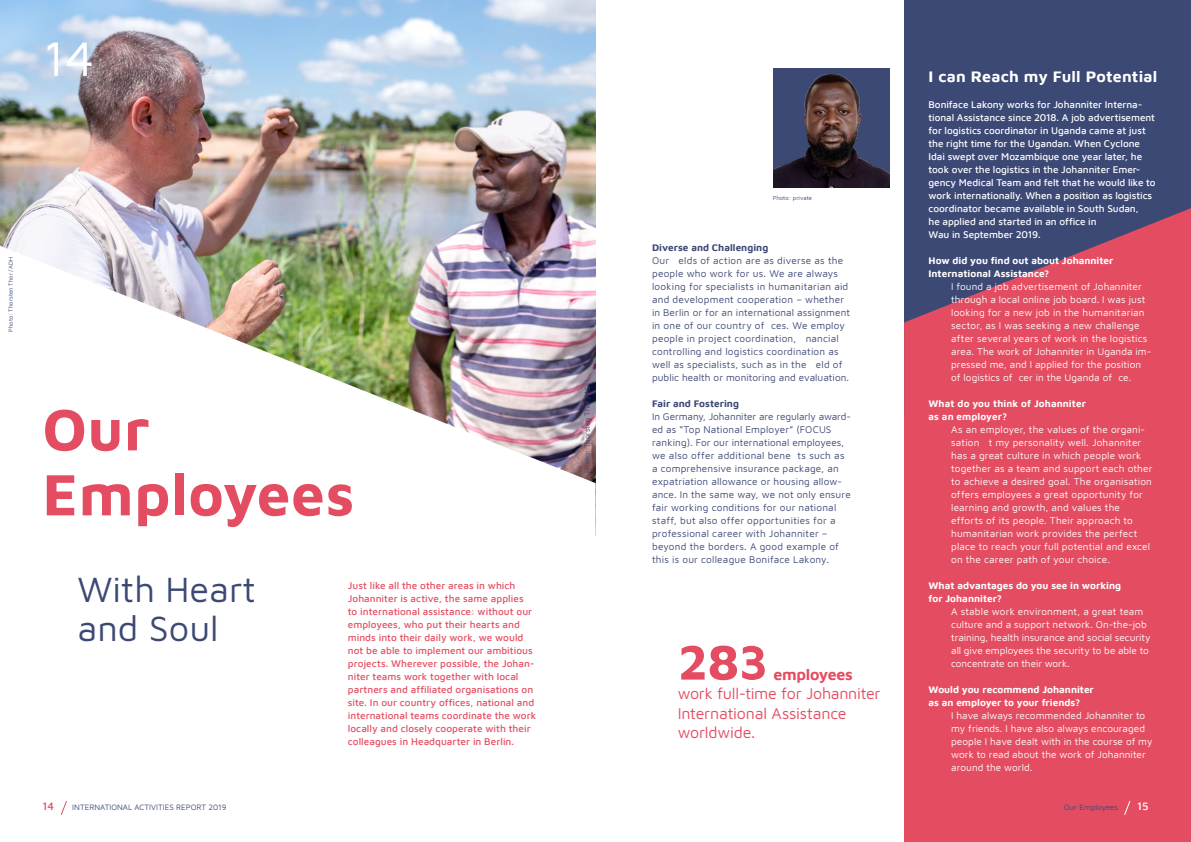
<style>
.page{position:relative;width:1191px;height:842px;background:#fff}
.page>*{position:absolute;margin:0;border:0;box-sizing:border-box;transform-origin:0 0}
.t1{font:700 60px/65px "Maven Pro";letter-spacing:.01em;color:#e44d61}
.t2{font:700 50px "Maven Pro";color:#e44d61}
.t3{font:50px "Maven Pro";color:#fff}
.t4{font:36px/39px "Maven Pro";color:#3d4975}
.t5{font:16px/19.5px "Maven Pro";letter-spacing:-.015em;color:#e44d61}
.t6{font:700 16px "Maven Pro";letter-spacing:.01em;color:#fff}
.t7{font:700 16px "Maven Pro";letter-spacing:-.02em;color:#e44d61}
.t8{font:500 11px "Maven Pro";color:#e44d61}
.t9{font:500 11px "Maven Pro";color:#fff}
.t10{font:10px/13px "Maven Pro";letter-spacing:.005em;color:#fff}
.t11{font:10px/13px "Maven Pro";letter-spacing:.015em;color:#3d4975}
.t12{font:500 10px/13px "Maven Pro";letter-spacing:.005em;color:#e44d61}
.t13{font:500 10px/13px "Maven Pro";letter-spacing:-.005em;color:#fff}
.t14{font:700 10px/13px "Maven Pro";color:#fff}
.t15{font:700 10px "Maven Pro";color:#3d4975}
.t16{font:8px "Maven Pro";color:#3d4975}
.t17{font:7.5px "Maven Pro";color:#3d4975}
.t18{font:6px "Maven Pro";color:#3d4975}
</style>
<div class="page">
<img style="left:0;top:0;width:595px;height:246px">
<img style="left:1px;top:246px;width:594px;height:569px">
<div style="left:904px;top:0;width:287px;height:466px;background:#3d4975"></div>
<svg style="left:904px;top:208px;width:287px;height:210px;fill:#e44d61"></svg>
<div style="left:904px;top:418px;width:287px;height:424px;background:#e44d61"></div>
<svg style="left:61px;top:800px;width:6px;height:15px"></svg>
<svg style="left:1124px;top:800px;width:6px;height:15px"></svg>
<div style="left:773px;top:68px;width:117px;height:119px;background:#3d4975"></div>
<img style="left:773px;top:74px;width:117px;height:113px">
<p class="t18" style="left:7px;top:332px;width:76px;rotate:-90deg">Photo: Thorsten Thor /ADH</p>
<h2 class="t3" style="left:43px;top:24px;width:54px">14</h2>
<h1 class="t1" style="left:43px;top:393px;width:313px">Our<br>Employees</h1>
<h3 class="t4" style="left:77px;top:567px;width:180px">With Heart and Soul</h3>
<p class="t12" style="left:348px;top:578px;width:190px">Just like all the other areas in which Johanniter is active, the same applies<br>to international assistance: without our employees, who put their hearts and minds into their daily work, we would not be able to implement our ambitious projects. Wherever possible, the Johan&shy;niter teams work together with local partners and affiliated organisations on site. In our country offices, national and international teams coordinate the work locally and closely cooperate with their colleagues in Headquarter in Berlin.</p>
<p class="t17" style="left:582px;top:473px;width:95px;rotate:-90deg">Photo: Thorsten Thor /ADH</p>
<p class="t18" style="left:772px;top:194px;width:41px">Photo: private</p>
<p class="t15" style="left:652px;top:240px;width:118px">Diverse and Challenging</p>
<p class="t11" style="left:652px;top:253px;width:200px">Our elds of action are as diverse as the people who work for us. We are always looking for specialists in humanitarian aid and development cooperation – whether in Berlin or for an international assignment in one of our country of ces. We employ people in project coordination, nancial controlling and logistics coordination as well as specialists, such as in the eld of public health or monitoring and evaluation.</p>
<p class="t15" style="left:652px;top:396px;width:88px">Fair and Fostering</p>
<p class="t11" style="left:652px;top:409px;width:200px">In Germany, Johanniter are regularly award&shy;ed as “Top National Employer” (FOCUS ranking). For our international employees, we also offer additional bene ts such as a comprehensive insurance package, an expatriation allowance or housing allow&shy;ance. In the same way, we not only ensure fair working conditions for our national staff, but also offer opportunities for a professional career with Johanniter – beyond the borders. A good example of this is our colleague Boniface Lakony.</p>
<h2 class="t2" style="left:677px;top:627px;width:92px">283</h2>
<h3 class="t7" style="left:773px;top:663px;width:81px">employees</h3>
<h3 class="t5" style="left:677px;top:683px;width:204px">work full-time for Johanniter<br>International Assistance worldwide.</h3>
<h3 class="t6" style="left:928px;top:65px;width:230px">I can Reach my Full Potential</h3>
<p class="t13" style="left:928px;top:97px;width:229px">Boniface Lakony works for Johanniter Interna&shy;tional Assistance since 2018. A job advertisement for logistics coordinator in Uganda came at just the right time for the Ugandan. When Cyclone Idai swept over Mozambique one year later, he took over the logistics in the Johanniter Emer&shy;gency Medical Team and felt that he would like to work internationally. When a position as logistics coordinator became available in South Sudan,<br>he applied and started in an office in<br>Wau in September 2019.</p>
<p class="t14" style="left:928px;top:253px;width:186px">How did you find out about Johanniter<br>International Assistance?</p>
<p class="t10" style="left:951px;top:279px;width:202px">I found a job advertisement of Johanniter through a local online job board. I was just looking for a new job in the humanitarian sector, as I was seeking a new challenge after several years of work in the logistics area. The work of Johanniter in Uganda im&shy;pressed me, and I applied for the position of logistics of cer in the Uganda of ce.</p>
<p class="t14" style="left:928px;top:396px;width:159px">What do you think of Johanniter as an employer?</p>
<p class="t10" style="left:951px;top:422px;width:203px">As an employer, the values of the organi&shy;sation t my personality well. Johanniter has a great culture in which people work together as a team and support each other to achieve a desired goal. The organisation offers employees a great opportunity for learning and growth, and values the efforts of its people. Their approach to humanitarian work provides the perfect place to reach your full potential and excel on the career path of your choice.</p>
<p class="t14" style="left:928px;top:578px;width:194px">What advantages do you see in working for Johanniter?</p>
<p class="t10" style="left:951px;top:604px;width:201px">A stable work environment, a great team culture and a support network. On-the-job training, health insurance and social security all give employees the security to be able to concentrate on their work.</p>
<p class="t14" style="left:928px;top:682px;width:167px">Would you recommend Johanniter as an employer to your friends?</p>
<p class="t10" style="left:951px;top:708px;width:203px">I have always recommended Johanniter to my friends. I have also always encouraged people I have dealt with in the course of my work to read about the work of Johanniter around the world.</p>
<p class="t8" style="left:43px;top:798px;width:13px">14</p>
<p class="t16" style="left:72px;top:801px;width:156px">INTERNATIONAL ACTIVITIES REPORT 2019</p>
<p class="t16" style="left:1063px;top:801px;width:56px">Our Employees</p>
<p class="t9" style="left:1137px;top:798px;width:13px">15</p>
</div>
